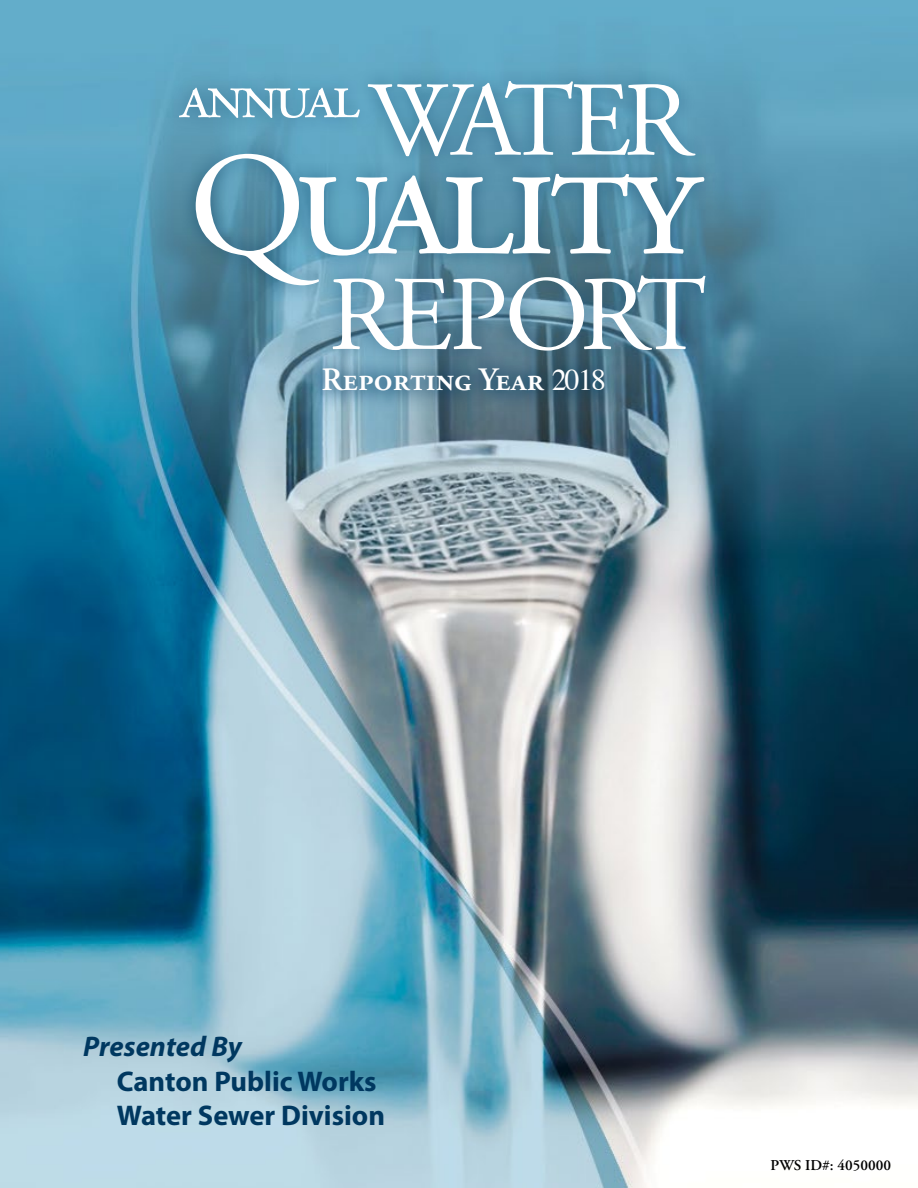
<style>
.page{position:relative;width:918px;height:1188px;background:#fff}
.page>*{position:absolute;margin:0;border:0;box-sizing:border-box;transform-origin:0 0}
.t1{font:174.15px "Adobe Garamond Pro";letter-spacing:-.04em;color:#fff}
.t2{font:106.05px "Adobe Garamond Pro";letter-spacing:-.065em;color:#fff}
.t3{font:65.85px "Adobe Garamond Pro";letter-spacing:-.06em;color:#fff}
.t4{font:600 32.7px "Adobe Garamond Pro";color:#fff}
.t5{font:700 28.5px/34.2px "Myriad Pro";color:#003860}
.t6{font:italic 700 28.5px "Myriad Pro";color:#003860}
.PWS_ID{font:600 15px "Adobe Garamond Pro";color:#000}
.s1{font-size:106.05px}
.s2{font-size:146.85px}
.s3{font-family:"Times";font-weight:400;font-size:29.85px}
</style>
<div class="page">
<img style="left:0;top:0;width:918px;height:1188px">
<div style="left:164px;top:66px;width:558px;height:352px;background:#003860;opacity:.48"></div>
<div style="left:307px;top:351px;width:315px;height:58px;background:#003860;opacity:.78"></div>
<h3 class="t3" style="left:180px;top:57px;width:513px">annual <span class="s1">WATER</span></h3>
<h1 class="t1" style="left:189px;top:93px;width:514px"><span class="s2">Q</span>uality</h1>
<h2 class="t2" style="left:329px;top:252px;width:380px">REPORT</h2>
<p class="t4" style="left:322px;top:361px;width:286px">Reporting Year <span class="s3">2018</span></p>
<p class="t6" style="left:83px;top:1028px;width:160px">Presented By</p>
<p class="t5" style="left:117px;top:1063px;width:270px">Canton Public Works<br>Water Sewer Division</p>
<p class="PWS_ID" style="left:771px;top:1156px;width:122px">PWS ID#: 4050000</p>
</div>
